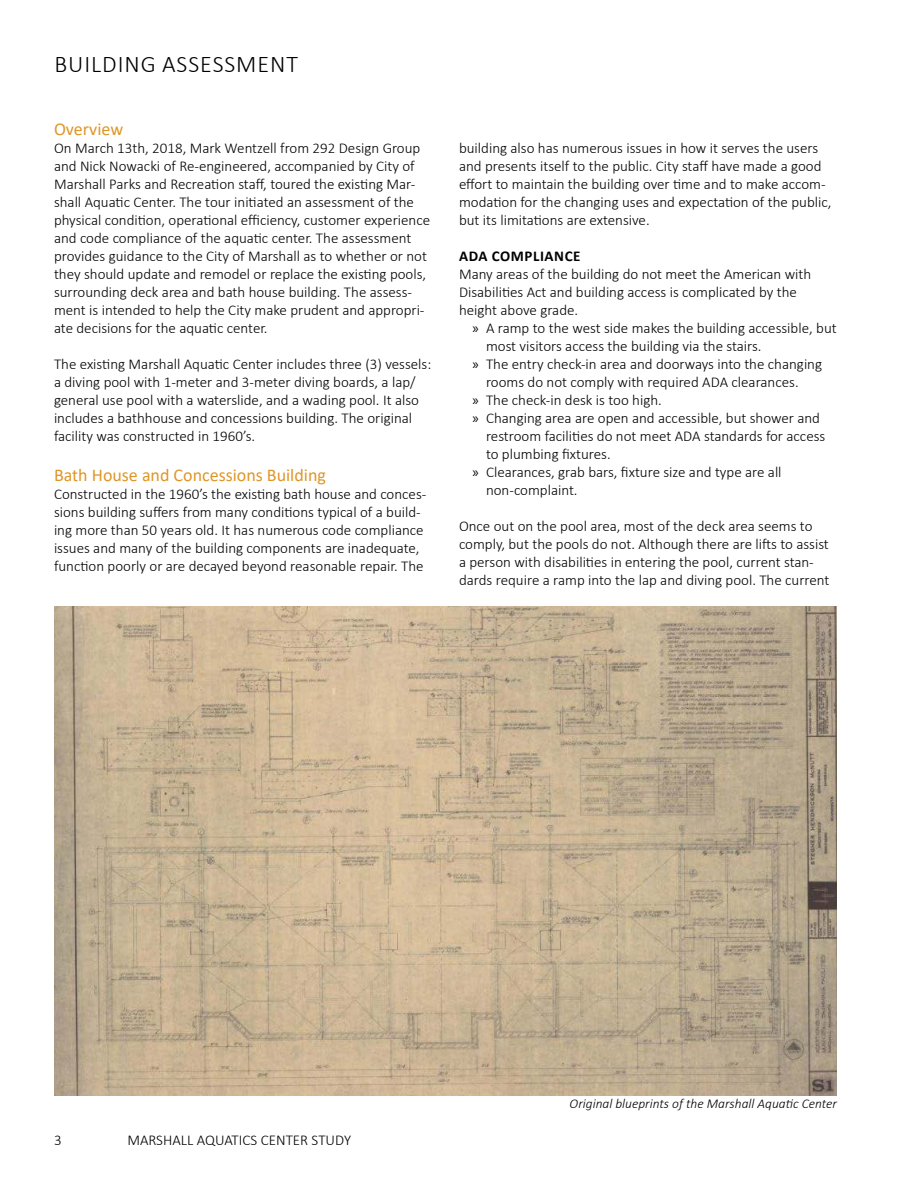
<style>
.page{position:relative;width:918px;height:1188px;background:#fff}
.page>*{position:absolute;margin:0;border:0;box-sizing:border-box;transform-origin:0 0}
.t1{font:300 24px "Calibri";letter-spacing:.04em;color:#000}
.R_heading_subsection{font:18px "Calibri";color:#df9627}
.R_body_text{font:300 15px/18px "Calibri";color:#000}
.R_heading_sub_subsec{font:700 15px "Calibri";letter-spacing:.04em;color:#000}
.t2{font:italic 300 13.5px "Calibri";color:#000}
.s1{font-family:"Myriad Pro";font-weight:400}
</style>
<div class="page">
<img style="left:54px;top:606px;width:783px;height:489px">
<h1 class="t1" style="left:54px;top:49px;width:245px">BUILDING ASSESSMENT</h1>
<p class="R_heading_subsection" style="left:54px;top:117px;width:71px">Overview</p>
<p class="R_body_text" style="left:54px;top:139px;width:378px">On March 13th, 2018, Mark Wentzell from 292 Design Group and Nick Nowacki of Re-engineered, accompanied by City of Marshall Parks and Recreation staff, toured the existing Mar&shy;shall Aquatic Center. The tour initiated an assessment of the physical condition, operational efficiency, customer experience and code compliance of the aquatic center. The assessment provides guidance to the City of Marshall as to whether or not they should update and remodel or replace the existing pools, surrounding deck area and bath house building. The assess&shy;ment is intended to help the City make prudent and appropri&shy;ate decisions for the aquatic center.</p>
<p class="R_body_text" style="left:54px;top:355px;width:379px">The existing Marshall Aquatic Center includes three (3) vessels: a diving pool with 1-meter and 3-meter diving boards, a lap/ general use pool with a waterslide, and a wading pool. It also includes a bathhouse and concessions building. The original facility was constructed in 1960’s.</p>
<p class="R_heading_subsection" style="left:54px;top:462px;width:273px">Bath House and Concessions Building</p>
<p class="R_body_text" style="left:54px;top:484px;width:374px">Constructed in the 1960’s the existing bath house and conces&shy;sions building suffers from many conditions typical of a build&shy;ing more than 50 years old. It has numerous code compliance issues and many of the building components are inadequate, function poorly or are decayed beyond reasonable repair. The</p>
<p class="R_body_text" style="left:459px;top:139px;width:374px">building also has numerous issues in how it serves the users and presents itself to the public. City staff have made a good effort to maintain the building over time and to make accom&shy;modation for the changing uses and expectation of the public, but its limitations are extensive.</p>
<p class="R_heading_sub_subsec" style="left:459px;top:245px;width:123px">ADA COMPLIANCE</p>
<p class="R_body_text" style="left:459px;top:265px;width:354px">Many areas of the building do not meet the American with<br>Disabilities Act and building access is complicated by the height above grade.</p>
<p class="R_body_text" style="left:486px;top:319px;width:352px;text-indent:-14px"><span class="s1">»</span> A ramp to the west side makes the building accessible, but most visitors access the building via the stairs.</p>
<p class="R_body_text" style="left:486px;top:355px;width:338px;text-indent:-14px"><span class="s1">»</span> The entry check-in area and doorways into the changing rooms do not comply with required ADA clearances.</p>
<p class="R_body_text" style="left:472px;top:391px;width:191px"><span class="s1">»</span> The check-in desk is too high.</p>
<p class="R_body_text" style="left:486px;top:409px;width:341px;text-indent:-14px"><span class="s1">»</span> Changing area are open and accessible, but shower and restroom facilities do not meet ADA standards for access to plumbing fixtures.</p>
<p class="R_body_text" style="left:486px;top:463px;width:297px;text-indent:-14px"><span class="s1">»</span> Clearances, grab bars, fixture size and type are all non-complaint.</p>
<p class="R_body_text" style="left:459px;top:517px;width:372px">Once out on the pool area, most of the deck area seems to comply, but the pools do not. Although there are lifts to assist a person with disabilities in entering the pool, current stan&shy;dards require a ramp into the lap and diving pool. The current</p>
<p class="R_body_text" style="left:54px;top:1131px;width:9px">3</p>
<p class="R_body_text" style="left:127px;top:1131px;width:225px">MARSHALL AQUATICS CENTER STUDY</p>
<p class="t2" style="left:570px;top:1095px;width:269px">Original blueprints of the Marshall Aquatic Center</p>
</div>
